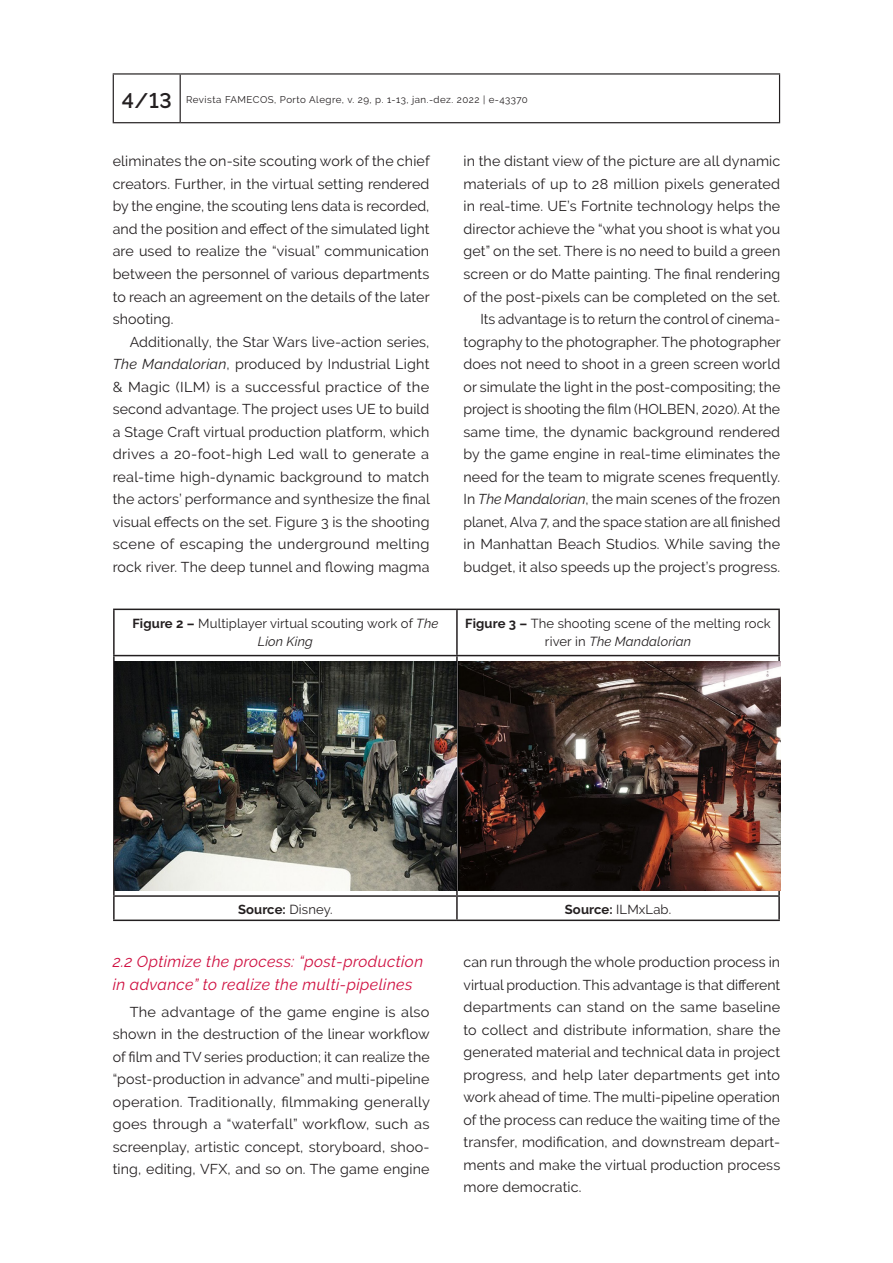
<style>
.page{position:relative;width:893px;height:1263px;background:#fff}
.page>*{position:absolute;margin:0;border:0;box-sizing:border-box;transform-origin:0 0}
.Subtitulo{font:italic 15.75px/22.5px "Raleway";letter-spacing:.025em;color:#cf0f40}
.Miolo{font:14.25px/22.5px "Raleway";letter-spacing:.01em;color:#231f20;text-align:justify}
.tab_center{font:13.05px/18px "Raleway";letter-spacing:.01em;color:#231f20;text-align:center}
.tab_center-2{font:700 13.05px "Raleway";letter-spacing:.01em;color:#231f20}
.t1{font:9.75px "Raleway";letter-spacing:.05em;color:#231f20}
.s1{font-weight:600;font-size:21px}
.s2{font-style:italic}
.s3{font-weight:700}
.s4{font-weight:400}
</style>
<div class="page">
<hr style="left:180px;top:75px;width:1px;height:47px;background:#231f20">
<hr style="left:113px;top:73px;width:67px;height:2px;background:#231f20">
<hr style="left:113px;top:75px;width:1px;height:47px;background:#231f20">
<hr style="left:180px;top:73px;width:600px;height:2px;background:#231f20">
<hr style="left:779px;top:75px;width:1px;height:47px;background:#231f20">
<hr style="left:113px;top:122px;width:67px;height:1px;background:#231f20">
<hr style="left:180px;top:122px;width:600px;height:1px;background:#231f20">
<hr style="left:113px;top:609px;width:344px;height:1px;background:#231f20">
<hr style="left:113px;top:610px;width:2px;height:45px;background:#231f20">
<hr style="left:457px;top:609px;width:323px;height:1px;background:#231f20">
<hr style="left:456px;top:610px;width:2px;height:45px;background:#231f20">
<hr style="left:778px;top:610px;width:2px;height:45px;background:#231f20">
<hr style="left:113px;top:655px;width:344px;height:1px;background:#231f20">
<hr style="left:113px;top:656px;width:2px;height:239px;background:#231f20">
<hr style="left:457px;top:655px;width:323px;height:1px;background:#231f20">
<hr style="left:456px;top:656px;width:2px;height:239px;background:#231f20">
<hr style="left:778px;top:656px;width:2px;height:239px;background:#231f20">
<hr style="left:113px;top:895px;width:344px;height:2px;background:#231f20">
<hr style="left:113px;top:897px;width:2px;height:22px;background:#231f20">
<hr style="left:457px;top:895px;width:323px;height:2px;background:#231f20">
<hr style="left:456px;top:897px;width:2px;height:22px;background:#231f20">
<hr style="left:778px;top:897px;width:2px;height:22px;background:#231f20">
<hr style="left:113px;top:919px;width:344px;height:2px;background:#231f20">
<hr style="left:457px;top:919px;width:323px;height:2px;background:#231f20">
<img style="left:115px;top:662px;width:341px;height:228px">
<img style="left:458px;top:662px;width:323px;height:228px">
<p class="t1" style="left:122px;top:94px;width:408px"><span class="s1">4/13</span> Revista FAMECOS, Porto Alegre, v. 29, p. 1-13, jan.-dez. 2022 | e-43370</p>
<p class="Miolo" style="left:113px;top:150px;width:319px">eliminates the on-site scouting work of the chief creators. Further, in the virtual setting rendered by the engine, the scouting lens data is recorded, and the position and effect of the simulated light are used to realize the “visual” communication between the personnel of various departments to reach an agreement on the details of the later shooting.</p>
<p class="Miolo" style="left:113px;top:330px;width:319px;text-indent:17px">Additionally, the Star Wars live-action series, <span class="s2">The Mandalorian</span>, produced by Industrial Light &amp; Magic (ILM) is a successful practice of the second advantage. The project uses UE to build a Stage Craft virtual production platform, which drives a 20-foot-high Led wall to generate a real-time high-dynamic background to match the actors’ performance and synthesize the final visual effects on the set. Figure 3 is the shooting scene of escaping the underground melting rock river. The deep tunnel and flowing magma</p>
<p class="Miolo" style="left:463px;top:150px;width:318px">in the distant view of the picture are all dynamic materials of up to 28 million pixels generated in real-time. UE’s Fortnite technology helps the director achieve the “what you shoot is what you get” on the set. There is no need to build a green screen or do Matte painting. The final rendering of the post-pixels can be completed on the set.</p>
<p class="Miolo" style="left:463px;top:308px;width:319px;text-indent:17px">Its advantage is to return the control of cinema&shy;tography to the photographer. The photographer does not need to shoot in a green screen world or simulate the light in the post-compositing; the project is shooting the film (HOLBEN, 2020). At the same time, the dynamic background rendered by the game engine in real-time eliminates the need for the team to migrate scenes frequently.<br>In <span class="s2">The Mandalorian</span>, the main scenes of the frozen planet, Alva 7, and the space station are all finished in Manhattan Beach Studios. While saving the budget, it also speeds up the project’s progress.</p>
<p class="tab_center" style="left:132px;top:614px;width:308px"><span class="s3">Figure 2 –</span> Multiplayer virtual scouting work of <span class="s2">The<br>Lion King</span></p>
<p class="tab_center" style="left:465px;top:614px;width:307px"><span class="s3">Figure 3 –</span> The shooting scene of the melting rock river in <span class="s2">The Mandalorian</span></p>
<p class="tab_center-2" style="left:238px;top:902px;width:96px">Source: <span class="s4">Disney.</span></p>
<p class="tab_center" style="left:565px;top:901px;width:108px"><span class="s3">Source:</span> ILMxLab.</p>
<p class="Subtitulo" style="left:113px;top:950px;width:312px">2.2 Optimize the process: “post-production in advance” to realize the multi-pipelines</p>
<p class="Miolo" style="left:113px;top:1000px;width:319px;text-indent:17px">The advantage of the game engine is also shown in the destruction of the linear workflow of film and TV series production; it can realize the “post-production in advance” and multi-pipeline operation. Traditionally, filmmaking generally goes through a “waterfall” workflow, such as screenplay, artistic concept, storyboard, shoo&shy;ting, editing, VFX, and so on. The game engine</p>
<p class="Miolo" style="left:463px;top:951px;width:318px">can run through the whole production process in virtual production. This advantage is that different departments can stand on the same baseline to collect and distribute information, share the generated material and technical data in project progress, and help later departments get into work ahead of time. The multi-pipeline operation of the process can reduce the waiting time of the transfer, modification, and downstream depart&shy;ments and make the virtual production process more democratic.</p>
</div>
